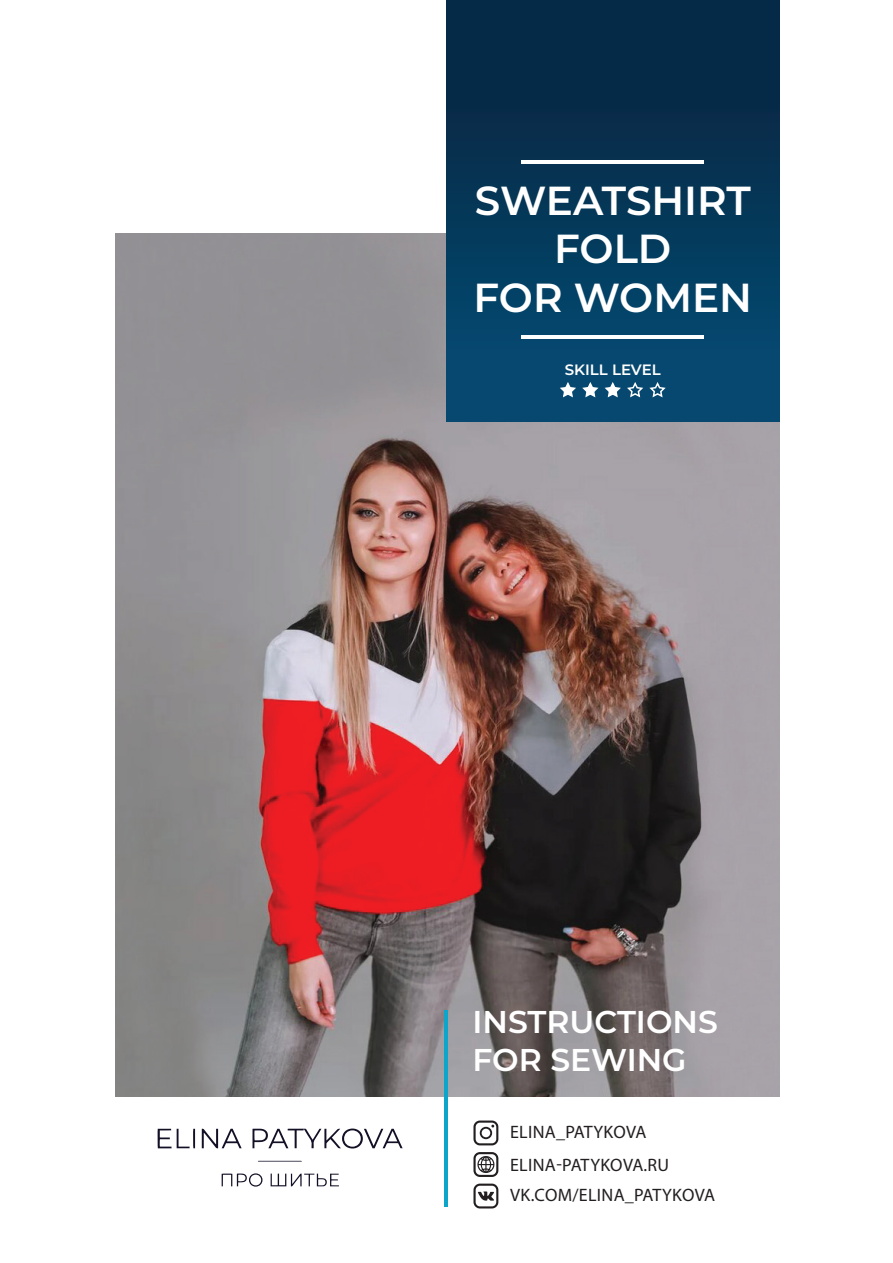
<style>
.page{position:relative;width:893px;height:1263px;background:#fff}
.page>*{position:absolute;margin:0;border:0;box-sizing:border-box;transform-origin:0 0}
.t1{font:600 40.5px/48.6px "Montserrat";color:#fff;text-align:center}
.t2{font:600 31.5px/37.8px "Montserrat";color:#fff}
.t3{font:18px/32.5px "Myriad Pro";letter-spacing:.02em;color:#231f20}
.t4{font:600 15px "Montserrat";color:#fff}
</style>
<div class="page">
<img style="left:116px;top:234px;width:663px;height:862px">
<div style="left:446px;top:0;width:333px;height:422px;background:linear-gradient(to bottom,#072540,#064c74)"></div>
<hr style="left:522px;top:161px;width:182px;height:3px;background:#fff">
<hr style="left:522px;top:335px;width:182px;height:4px;background:#fff">
<hr style="left:445px;top:1010px;width:3px;height:196px;background:#0da5c9">
<svg style="left:473px;top:1120px;width:25px;height:25px"></svg>
<svg style="left:473px;top:1152px;width:25px;height:25px"></svg>
<svg style="left:473px;top:1183px;width:25px;height:25px"></svg>
<svg style="left:202px;top:1128px;width:40px;height:20px"></svg>
<svg style="left:252px;top:1128px;width:151px;height:20px"></svg>
<svg style="left:222px;top:1173px;width:41px;height:13px"></svg>
<svg style="left:157px;top:1129px;width:38px;height:19px"></svg>
<svg style="left:258px;top:1161px;width:44px;height:1px"></svg>
<svg style="left:271px;top:1173px;width:68px;height:13px"></svg>
<svg style="left:558px;top:382px;width:109px;height:17px"></svg>
<h1 class="t1" style="left:473px;top:174px;width:280px">SWEATSHIRT<br>FOLD<br>FOR WOMEN</h1>
<p class="t4" style="left:565px;top:359px;width:97px">SKILL LEVEL</p>
<h2 class="t2" style="left:472px;top:1001px;width:247px">INSTRUCTIONS<br>FOR SEWING</h2>
<p class="t3" style="left:510px;top:1115px;width:161px">ELINA_PATYKOVA<br>ELINA-PATYKOVA.RU</p>
<p class="t3" style="left:510px;top:1178px;width:207px">VK.COM/ELINA_PATYKOVA</p>
</div>
